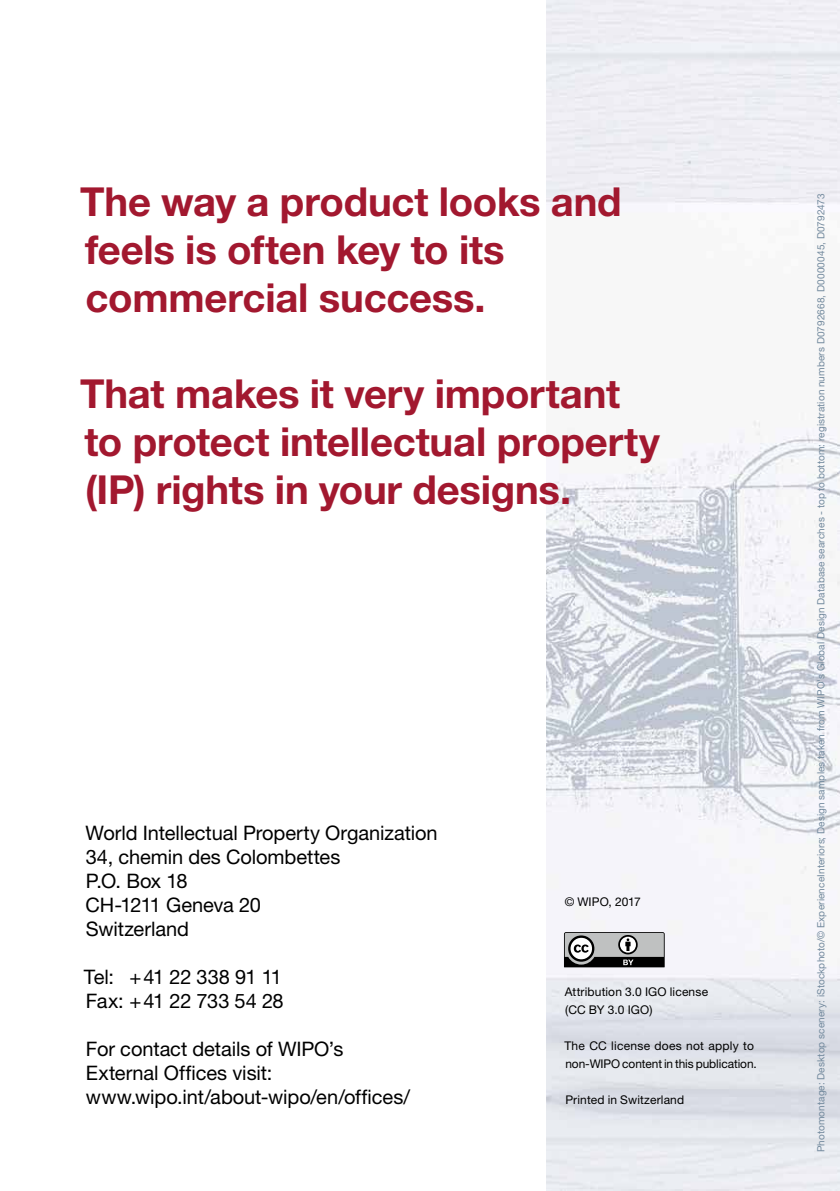
<style>
.page{position:relative;width:840px;height:1191px;background:#fff}
.page>*{position:absolute;margin:0;border:0;box-sizing:border-box;transform-origin:0 0}
.t1{font:700 40px/48px "Helvetica Neue LT Std";letter-spacing:-.005em;color:#a2182f}
.t2{font:20px/24px "Helvetica Neue LT Std";letter-spacing:-.005em;color:#000}
.t3{font:12px/18px "Helvetica Neue LT Std";letter-spacing:.01em;color:#000}
.t4{font:10px "Helvetica Neue LT Std";letter-spacing:.015em;color:#72899d}
</style>
<div class="page">
<img style="left:546px;top:0;width:293px;height:1191px">
<svg style="left:563px;top:932px;width:101px;height:35px;background:#808181"></svg>
<h1 class="t1" style="left:80px;top:177px;width:542px">The way a product looks and feels is often key to its commercial success.</h1>
<h1 class="t1" style="left:80px;top:369px;width:580px">That makes it very important to protect intellectual property (IP) rights in your designs.</h1>
<p class="t2" style="left:85px;top:821px;width:353px">World Intellectual Property Organization<br>34, chemin des Colombettes<br>P.O. Box 18<br>CH-1211 Geneva 20<br>Switzerland</p>
<p class="t2" style="left:84px;top:965px;width:201px">Tel: +41 22 338 91 11<br>Fax: +41 22 733 54 28</p>
<p class="t2" style="left:86px;top:1037px;width:326px">For contact details of WIPO’s<br>External Offices visit: www.wipo.int/about-wipo/en/offices/</p>
<p class="t3" style="left:564px;top:893px;width:78px">© WIPO, 2017</p>
<p class="t3" style="left:564px;top:983px;width:145px">Attribution 3.0 IGO license (CC BY 3.0 IGO)</p>
<p class="t3" style="left:564px;top:1037px;width:194px">The CC license does not apply to non-WIPO content in this publication.</p>
<p class="t3" style="left:565px;top:1091px;width:120px">Printed in Switzerland</p>
<p class="t4" style="left:814px;top:1152px;width:960px;rotate:-90deg">Photomontage: Desktop scenery: iStockphoto/© ExperienceInteriors; Design samples taken from WIPO's Global Design Database searches - top to bottom: registration numbers D0792668, D0000045, D0792473</p>
</div>
